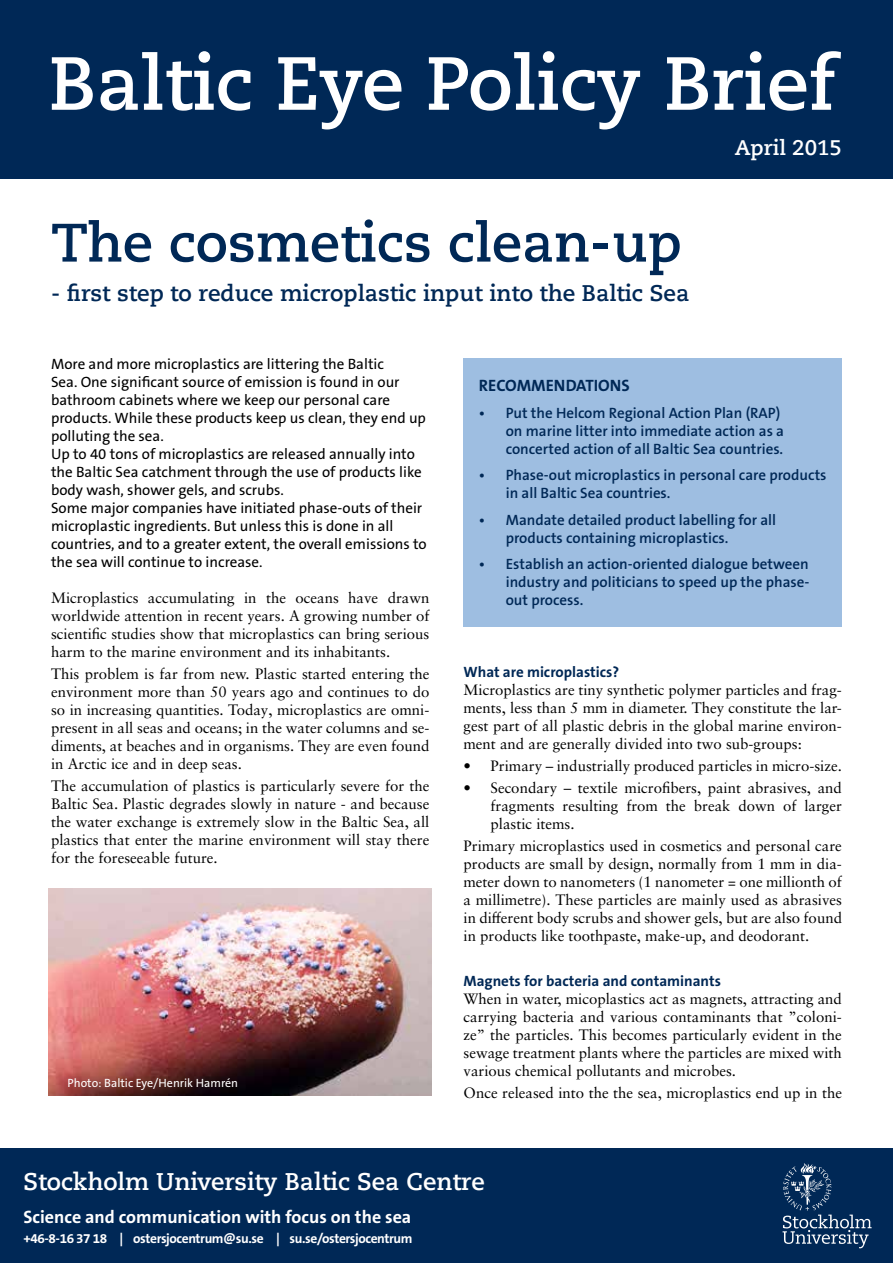
<style>
.page{position:relative;width:893px;height:1263px;background:#fff}
.page>*{position:absolute;margin:0;border:0;box-sizing:border-box;transform-origin:0 0}
.t1{font:700 75px "Caecilia Com 75";color:#fff}
.t2{font:700 54px "Caecilia Com 75";color:#002856}
.t3{font:700 24px "Caecilia Com 75";color:#fff}
.t4{font:700 22.5px "Caecilia Com 75";color:#002856}
.t5{font:700 21px "Caecilia Com 75";color:#fff}
.t6{font:700 18px "The Sans B W7";color:#fff}
.t7{font:700 16.5px "The Sans B W7";color:#002856}
.t8{font:15px/18px "Sabon LT Pro";color:#000;text-align:justify}
.t9{font:15px/18px "The Sans B W5 Plain";color:#000}
.t10{font:600 15px/18px "The Sans B W6";color:#002856}
.t11{font:700 15px "The Sans B W7";color:#002856}
.t12{font:700 13.5px "The Sans B W7";letter-spacing:-.03em;color:#fff}
.t13{font:12px "The Sans B W5 Plain";color:#fff}
</style>
<div class="page">
<div style="left:0;top:0;width:893px;height:179px;background:#002856"></div>
<div style="left:0;top:1148px;width:893px;height:115px;background:#002856"></div>
<svg style="left:783px;top:1163px;width:89px;height:85px"></svg>
<div style="left:463px;top:358px;width:379px;height:269px;background:#9ebee1"></div>
<img style="left:49px;top:888px;width:383px;height:207px">
<h1 class="t1" style="left:49px;top:32px;width:788px">Baltic Eye Policy Brief</h1>
<h3 class="t5" style="left:735px;top:134px;width:109px">April 2015</h3>
<h2 class="t2" style="left:51px;top:206px;width:632px">The cosmetics clean-up</h2>
<h3 class="t4" style="left:51px;top:277px;width:640px">- first step to reduce microplastic input into the Baltic Sea</h3>
<p class="t9" style="left:51px;top:355px;width:377px">More and more microplastics are littering the Baltic<br>Sea. One significant source of emission is found in our bathroom cabinets where we keep our personal care products. While these products keep us clean, they end up polluting the sea.<br>Up to 40 tons of microplastics are released annually into the Baltic Sea catchment through the use of products like body wash, shower gels, and scrubs.<br>Some major companies have initiated phase-outs of their microplastic ingredients. But unless this is done in all countries, and to a greater extent, the overall emissions to the sea will continue to increase.</p>
<p class="t8" style="left:51px;top:588px;width:380px">Microplastics accumulating in the oceans have drawn worldwide attention in recent years. A growing number of scientific studies show that microplastics can bring serious harm to the marine environment and its inhabitants.</p>
<p class="t8" style="left:51px;top:664px;width:380px">This problem is far from new. Plastic started entering the environment more than 50 years ago and continues to do so in increasing quantities. Today, microplastics are omni&shy;present in all seas and oceans; in the water columns and se&shy;diments, at beaches and in organisms. They are even found in Arctic ice and in deep seas.</p>
<p class="t8" style="left:51px;top:776px;width:380px">The accumulation of plastics is particularly severe for the Baltic Sea. Plastic degrades slowly in nature - and because the water exchange is extremely slow in the Baltic Sea, all plastics that enter the marine environment will stay there for the foreseeable future.</p>
<p class="t13" style="left:68px;top:1075px;width:172px">Photo: Baltic Eye/Henrik Hamrén</p>
<p class="t7" style="left:479px;top:375px;width:152px">RECOMMENDATIONS</p>
<p class="t10" style="left:506px;top:404px;width:280px;text-indent:-27px">• Put the Helcom Regional Action Plan (RAP) on marine litter into immediate action as a concerted action of all Baltic Sea countries.</p>
<p class="t10" style="left:506px;top:466px;width:322px;text-indent:-27px">• Phase-out microplastics in personal care products in all Baltic Sea countries.</p>
<p class="t10" style="left:506px;top:511px;width:272px;text-indent:-27px">• Mandate detailed product labelling for all products containing microplastics.</p>
<p class="t10" style="left:506px;top:555px;width:305px;text-align:justify;text-indent:-27px">• Establish an action-oriented dialogue between industry and politicians to speed up the phase&shy;out process.</p>
<p class="t11" style="left:463px;top:662px;width:157px">What are microplastics?</p>
<p class="t8" style="left:463px;top:680px;width:380px">Microplastics are tiny synthetic polymer particles and frag&shy;ments, less than 5 mm in diameter. They constitute the lar&shy;gest part of all plastic debris in the global marine environ&shy;ment and are generally divided into two sub-groups:</p>
<p class="t8" style="left:463px;top:756px;width:380px">• Primary – industrially produced particles in micro-size.</p>
<p class="t8" style="left:490px;top:778px;width:353px;text-indent:-27px">• Secondary – textile microfibers, paint abrasives, and fragments resulting from the break down of larger plastic items.</p>
<p class="t8" style="left:463px;top:837px;width:380px">Primary microplastics used in cosmetics and personal care products are small by design, normally from 1 mm in dia&shy;meter down to nanometers (1 nanometer = one millionth of a millimetre). These particles are mainly used as abrasives in different body scrubs and shower gels, but are also found in products like toothpaste, make-up, and deodorant.</p>
<p class="t11" style="left:463px;top:971px;width:259px">Magnets for bacteria and contaminants</p>
<p class="t8" style="left:463px;top:989px;width:380px">When in water, micoplastics act as magnets, attracting and carrying bacteria and various contaminants that ”coloni&shy;ze” the particles. This becomes particularly evident in the sewage treatment plants where the particles are mixed with various chemical pollutants and microbes.</p>
<p class="t8" style="left:463px;top:1083px;width:380px">Once released into the the sea, microplastics end up in the</p>
<h3 class="t3" style="left:23px;top:1165px;width:463px">Stockholm University Baltic Sea Centre</h3>
<p class="t6" style="left:23px;top:1205px;width:389px">Science and communication with focus on the sea</p>
<p class="t12" style="left:23px;top:1229px;width:391px">+46-8-16 37 18 | ostersjocentrum@su.se | su.se/ostersjocentrum</p>
</div>
